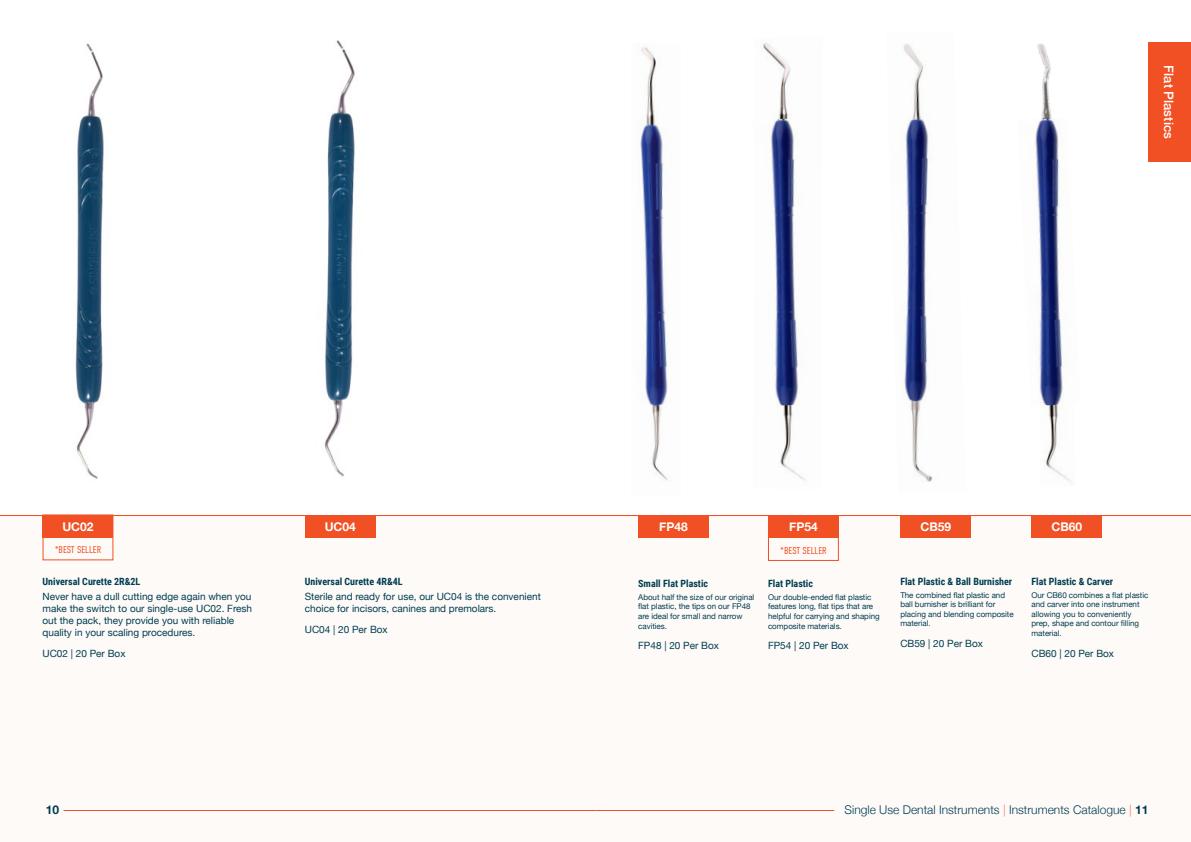
<style>
.page{position:relative;width:1191px;height:842px;background:#fff}
.page>*{position:absolute;margin:0;border:0;box-sizing:border-box;transform-origin:0 0}
.t1{font:500 13px "Helvetica Neue";color:#fff}
.t2{font:300 12px "Helvetica Neue";color:#003e51}
.t3{font:700 12px "Helvetica Neue";color:#fff}
.t4{font:700 12px "Helvetica Neue";color:#003e51}
.t5{font:10px/12px "Helvetica Neue";color:#003e51}
.t6{font:700 10px "Roboto Condensed";color:#003e51}
.t7{font:300 10px "DIN Condensed";color:#f05023}
.t8{font:8px/9.6px "Helvetica Neue";letter-spacing:-.005em;color:#003e51}
.s1{font-weight:100;color:#f05023}
.s2{font-weight:700}
</style>
<div class="page">
<div style="left:0;top:515px;width:1191px;height:327px;background:#fefaf8"></div>
<hr style="left:0;top:515px;width:1191px;height:1px;background:#f05023">
<img style="left:75px;top:43px;width:29px;height:436px">
<img style="left:324px;top:40px;width:31px;height:437px">
<img style="left:640px;top:47px;width:28px;height:433px">
<img style="left:902px;top:44px;width:31px;height:438px">
<img style="left:763px;top:42px;width:43px;height:439px">
<img style="left:763px;top:118px;width:43px;height:288px">
<img style="left:1037px;top:43px;width:15px;height:75px">
<img style="left:1046px;top:406px;width:26px;height:76px">
<img style="left:1035px;top:118px;width:28px;height:288px">
<div style="left:1148px;top:43px;width:43px;height:119px;background:#f05023"></div>
<div style="left:43px;top:515px;width:70px;height:23px;background:#f05023"></div>
<div style="left:305px;top:515px;width:71px;height:23px;background:#f05023"></div>
<div style="left:638px;top:515px;width:71px;height:23px;background:#f05023"></div>
<div style="left:768px;top:515px;width:71px;height:23px;background:#f05023"></div>
<div style="left:900px;top:515px;width:71px;height:23px;background:#f05023"></div>
<div style="left:1031px;top:515px;width:71px;height:23px;background:#f05023"></div>
<div style="left:43px;top:514px;width:70px;height:46px;border:1px solid #f05023"></div>
<div style="left:768px;top:515px;width:71px;height:46px;border:1px solid #f05023"></div>
<hr style="left:595px;top:810px;width:239px;height:1px;background:#f05023">
<hr style="left:63px;top:810px;width:532px;height:1px;background:#f05023">
<h1 class="t1" style="left:1179px;top:65px;width:75px;rotate:90deg">Flat Plastics</h1>
<h2 class="t3" style="left:62px;top:517px;width:33px">UC02</h2>
<h2 class="t3" style="left:325px;top:517px;width:33px">UC04</h2>
<h2 class="t3" style="left:659px;top:517px;width:30px">FP48</h2>
<h2 class="t3" style="left:789px;top:517px;width:30px">FP54</h2>
<h2 class="t3" style="left:920px;top:517px;width:32px">CB59</h2>
<h2 class="t3" style="left:1051px;top:517px;width:32px">CB60</h2>
<p class="t7" style="left:55px;top:544px;width:48px">*BEST SELLER</p>
<p class="t7" style="left:780px;top:545px;width:48px">*BEST SELLER</p>
<p class="t6" style="left:43px;top:574px;width:99px">Universal Curette 2R&amp;2L</p>
<p class="t5" style="left:43px;top:591px;width:211px">Never have a dull cutting edge again when you make the switch to our single-use UC02. Fresh out the pack, they provide you with reliable quality in your scaling procedures.</p>
<p class="t5" style="left:43px;top:648px;width:84px">UC02 | 20 Per Box</p>
<p class="t6" style="left:305px;top:574px;width:99px">Universal Curette 4R&amp;4L</p>
<p class="t5" style="left:305px;top:591px;width:237px">Sterile and ready for use, our UC04 is the convenient choice for incisors, canines and premolars.</p>
<p class="t5" style="left:305px;top:624px;width:84px">UC04 | 20 Per Box</p>
<p class="t6" style="left:638px;top:576px;width:71px">Small Flat Plastic</p>
<p class="t8" style="left:638px;top:593px;width:118px">About half the size of our original flat plastic, the tips on our FP48 are ideal for small and narrow cavities.</p>
<p class="t5" style="left:638px;top:640px;width:82px">FP48 | 20 Per Box</p>
<p class="t6" style="left:768px;top:576px;width:47px">Flat Plastic</p>
<p class="t8" style="left:768px;top:593px;width:113px">Our double-ended flat plastic features long, flat tips that are helpful for carrying and shaping composite materials.</p>
<p class="t5" style="left:768px;top:640px;width:82px">FP54 | 20 Per Box</p>
<p class="t6" style="left:900px;top:574px;width:113px">Flat Plastic &amp; Ball Burnisher</p>
<p class="t8" style="left:900px;top:590px;width:115px">The combined flat plastic and ball burnisher is brilliant for placing and blending composite material.</p>
<p class="t5" style="left:900px;top:638px;width:84px">CB59 | 20 Per Box</p>
<p class="t6" style="left:1031px;top:574px;width:83px">Flat Plastic &amp; Carver</p>
<p class="t8" style="left:1031px;top:590px;width:118px">Our CB60 combines a flat plastic and carver into one instrument allowing you to conveniently prep, shape and contour filling material.</p>
<p class="t5" style="left:1031px;top:648px;width:84px">CB60 | 20 Per Box</p>
<h2 class="t4" style="left:46px;top:800px;width:15px">10</h2>
<h2 class="t2" style="left:844px;top:800px;width:305px">Single Use Dental Instruments <span class="s1">|</span> Instruments Catalogue <span class="s1">|</span> <span class="s2">11</span></h2>
</div>
